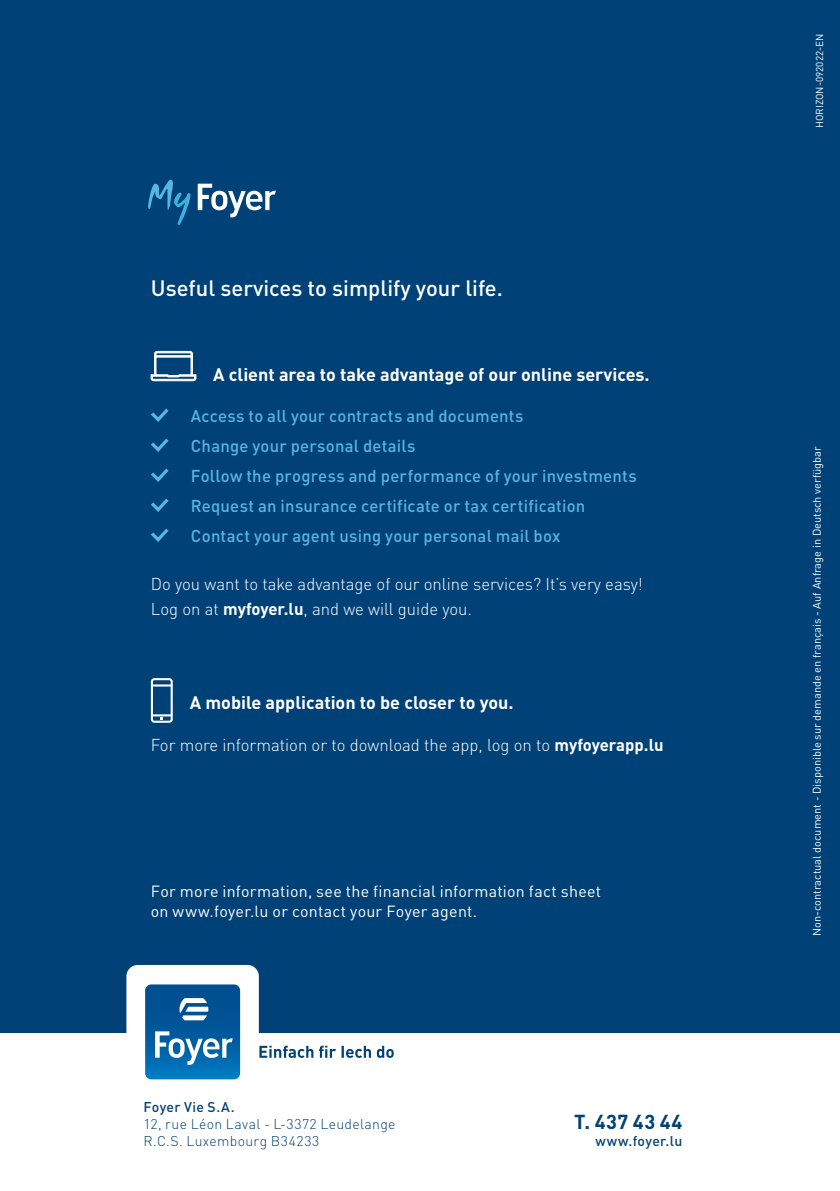
<style>
.page{position:relative;width:840px;height:1191px;background:#fff}
.page>*{position:absolute;margin:0;border:0;box-sizing:border-box;transform-origin:0 0}
.t1{font:500 22px "DINOT";color:#fff}
.t2{font:700 20px "DIN Pro";letter-spacing:.03em;color:#004177}
.t3{font:700 18px "DINOT";color:#fff}
.t4{font:500 17px/30px "DIN Pro";letter-spacing:.015em;color:#56b7e0}
.t5{font:300 17px/25px "DIN Pro";color:#fff}
.t6{font:16px/20px "DIN Pro";letter-spacing:.015em;color:#fff}
.t7{font:300 14px/16.8px "DIN Pro";letter-spacing:.025em;color:#004177}
.t8{font:500 14px "DIN Pro";letter-spacing:.02em;color:#004177}
.t9{font:11px "DIN Pro";color:#fff}
.t10{font:10px "DIN Pro";color:#fff}
.s1{font-weight:700}
</style>
<div class="page">
<div style="left:0;top:0;width:839px;height:1032px;background:#004177"></div>
<div style="left:126px;top:965px;width:133px;height:134px;background:#fff;border-radius:11px"></div>
<svg style="left:145px;top:984px;width:95px;height:95px;background:#2474ae"></svg>
<svg style="left:259px;top:1045px;width:134px;height:12px"></svg>
<svg style="left:198px;top:184px;width:78px;height:33px"></svg>
<svg style="left:148px;top:180px;width:42px;height:45px"></svg>
<svg style="left:150px;top:351px;width:46px;height:30px"></svg>
<svg style="left:151px;top:408px;width:18px;height:14px"></svg>
<svg style="left:151px;top:438px;width:18px;height:14px"></svg>
<svg style="left:151px;top:468px;width:18px;height:14px"></svg>
<svg style="left:151px;top:498px;width:18px;height:14px"></svg>
<svg style="left:151px;top:528px;width:18px;height:14px"></svg>
<svg style="left:151px;top:678px;width:22px;height:45px"></svg>
<p class="t1" style="left:151px;top:273px;width:353px">Useful services to simplify your life.</p>
<p class="t3" style="left:213px;top:362px;width:438px">A client area to take advantage of our online services.</p>
<p class="t4" style="left:191px;top:399px;width:447px">Access to all your contracts and documents<br>Change your personal details<br>Follow the progress and performance of your investments Request an insurance certificate or tax certification Contact your agent using your personal mail box</p>
<p class="t5" style="left:151px;top:569px;width:493px">Do you want to take advantage of our online services? It’s very easy!<br>Log on at <span class="s1">myfoyer.lu</span>, and we will guide you.</p>
<p class="t3" style="left:190px;top:690px;width:325px">A mobile application to be closer to you.</p>
<p class="t5" style="left:151px;top:730px;width:514px">For more information or to download the app, log on to <span class="s1">myfoyerapp.lu</span></p>
<p class="t6" style="left:151px;top:880px;width:451px">For more information, see the financial information fact sheet on www.foyer.lu or contact your Foyer agent.</p>
<p class="t8" style="left:143px;top:1095px;width:92px">Foyer Vie S.A.</p>
<p class="t7" style="left:143px;top:1114px;width:253px">12, rue Léon Laval - L-3372 Leudelange<br>R.C.S. Luxembourg B34233</p>
<p class="t2" style="left:574px;top:1104px;width:110px">T. 437 43 44</p>
<p class="t8" style="left:595px;top:1129px;width:88px">www.foyer.lu</p>
<p class="t10" style="left:811px;top:128px;width:96px;rotate:-90deg">HORIZON-092022-EN</p>
<p class="t9" style="left:807px;top:935px;width:491px;rotate:-90deg">Non-contractual document - Disponible sur demande en français - Auf Anfrage in Deutsch verfügbar</p>
</div>
